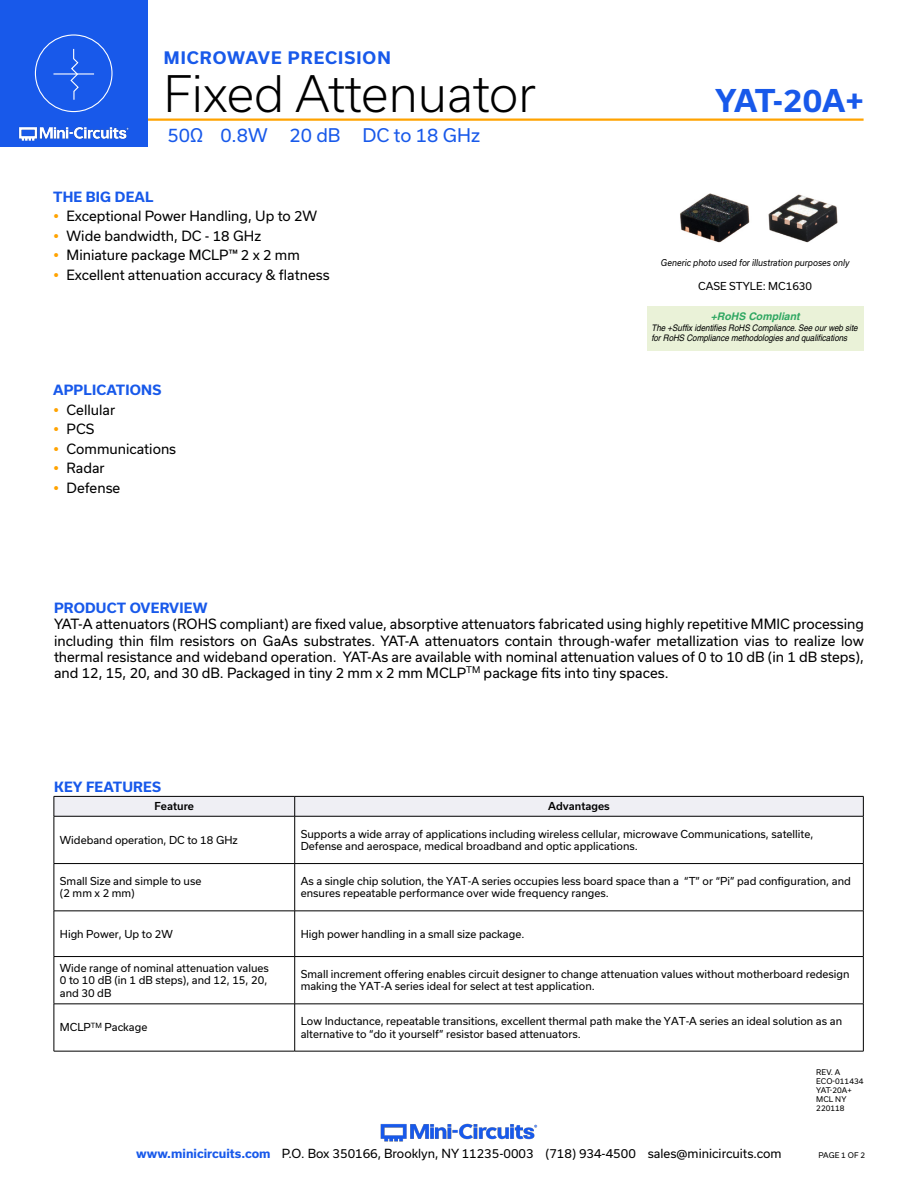
<style>
.page{position:relative;width:918px;height:1188px;background:#fff}
.page>*{position:absolute;margin:0;border:0;box-sizing:border-box;transform-origin:0 0}
.t1{font:300 48px "Usual";color:#000}
.t2{font:700 30px "Usual";letter-spacing:-.045em;color:#1859ea}
.t3{font:18px "Usual";color:#1859ea}
.t4{font:700 16.5px "Usual";letter-spacing:.065em;color:#1859ea}
.t5{font:13.5px/19.5px "Usual";color:#000}
.t6{font:700 13.5px "Usual";letter-spacing:.015em;color:#1859ea}
.t7{font:12px "Usual";color:#000}
.t8{font:10.5px/12.6px "Usual";color:#000}
.t9{font:500 10.5px "Usual";color:#000}
.t10{font:italic 700 10.5px "Helvetica";color:rgb(0 148 68/.8)}
.t11{font:italic 9px/10.8px "Helvetica";letter-spacing:-.005em;color:#000;scale:.9 1}
.t12{font:italic 9px "Usual";color:#000;scale:.9 1}
.t13{font:7.5px/9px "Usual";color:#000}
.s1{font-weight:700;color:#1859ea}
</style>
<div class="page">
<hr style="left:131px;top:118px;width:733px;height:3px;background:#ffa300">
<div style="left:0;top:0;width:147px;height:147px;background:#1859ea"></div>
<hr style="left:917px;top:0;width:1px;height:147px;background:#1859ea">
<img style="left:18px;top:120px;width:131px;height:25px">
<div style="left:35px;top:34px;width:78px;height:78px;border:1px solid #fff;border-radius:50%"></div>
<hr style="left:53px;top:73px;width:41px;height:2px;background:#fff">
<svg style="left:70px;top:48px;width:10px;height:52px"></svg>
<img style="left:380px;top:1123px;width:158px;height:19px">
<svg style="left:54px;top:796px;width:810px;height:20px"></svg>
<hr style="left:54px;top:816px;width:241px;height:1px;background:#000">
<hr style="left:54px;top:816px;width:1px;height:47px;background:#000">
<hr style="left:295px;top:816px;width:569px;height:1px;background:#000">
<hr style="left:294px;top:816px;width:1px;height:47px;background:#000">
<hr style="left:863px;top:816px;width:1px;height:47px;background:#000">
<hr style="left:54px;top:863px;width:241px;height:1px;background:#000">
<hr style="left:54px;top:864px;width:1px;height:47px;background:#000">
<hr style="left:295px;top:863px;width:569px;height:1px;background:#000">
<hr style="left:294px;top:864px;width:1px;height:47px;background:#000">
<hr style="left:863px;top:864px;width:1px;height:47px;background:#000">
<hr style="left:54px;top:911px;width:241px;height:1px;background:#000">
<hr style="left:54px;top:911px;width:1px;height:45px;background:#000">
<hr style="left:295px;top:911px;width:569px;height:1px;background:#000">
<hr style="left:294px;top:911px;width:1px;height:45px;background:#000">
<hr style="left:863px;top:911px;width:1px;height:45px;background:#000">
<hr style="left:54px;top:956px;width:241px;height:1px;background:#000">
<hr style="left:54px;top:957px;width:1px;height:47px;background:#000">
<hr style="left:295px;top:956px;width:569px;height:1px;background:#000">
<hr style="left:294px;top:957px;width:1px;height:47px;background:#000">
<hr style="left:863px;top:957px;width:1px;height:47px;background:#000">
<hr style="left:54px;top:1004px;width:241px;height:1px;background:#000">
<hr style="left:54px;top:1004px;width:1px;height:47px;background:#000">
<hr style="left:295px;top:1004px;width:569px;height:1px;background:#000">
<hr style="left:294px;top:1004px;width:1px;height:47px;background:#000">
<hr style="left:863px;top:1004px;width:1px;height:47px;background:#000">
<hr style="left:54px;top:1051px;width:241px;height:1px;background:#000">
<hr style="left:295px;top:1051px;width:569px;height:1px;background:#000">
<img style="left:680px;top:193px;width:158px;height:50px">
<div style="left:647px;top:306px;width:216px;height:45px;background:#eaf2d8"></div>
<h3 class="t4" style="left:164px;top:49px;width:228px">MICROWAVE PRECISION</h3>
<h1 class="t1" style="left:164px;top:66px;width:374px">Fixed Attenuator</h1>
<h3 class="t3" style="left:167px;top:125px;width:314px">50Ω 0.8W 20 dB DC to 18 GHz</h3>
<p class="t6" style="left:53px;top:189px;width:102px">THE BIG DEAL</p>
<p class="t5" style="left:67px;top:206px;width:265px">Exceptional Power Handling, Up to 2W Wide bandwidth, DC - 18 GHz<br>Miniature package MCLP™ 2 x 2 mm Excellent attenuation accuracy &amp; flatness</p>
<p class="t6" style="left:53px;top:382px;width:110px">APPLICATIONS</p>
<p class="t5" style="left:67px;top:400px;width:111px">Cellular<br>PCS<br>Communications<br>Radar<br>Defense</p>
<h2 class="t2" style="left:715px;top:83px;width:150px">YAT-20A+</h2>
<p class="t12" style="left:661px;top:257px;width:211px">Generic photo used for illustration purposes only</p>
<p class="t8" style="left:698px;top:280px;width:115px">CASE STYLE: MC1630</p>
<p class="t10" style="left:711px;top:310px;width:90px">+RoHS Compliant</p>
<p class="t11" style="left:652px;top:322px;width:231px">The +Suffix identifies RoHS Compliance. See our web site for RoHS Compliance methodologies and qualifications</p>
<p class="t6" style="left:54px;top:600px;width:155px">PRODUCT OVERVIEW</p>
<p class="t5" style="left:54px;top:616px;width:811px;line-height:16.2px;text-align:justify">YAT-A attenuators (ROHS compliant) are fixed value, absorptive attenuators fabricated using highly repetitive MMIC processing including thin film resistors on GaAs substrates. YAT-A attenuators contain through-wafer metallization vias to realize low thermal resistance and wideband operation. YAT-As are available with nominal attenuation values of 0 to 10 dB (in 1 dB steps), and 12, 15, 20, and 30 dB. Packaged in tiny 2 mm x 2 mm MCLP<sup>TM</sup> package fits into tiny spaces.</p>
<p class="t6" style="left:54px;top:779px;width:108px">KEY FEATURES</p>
<p class="t9" style="left:154px;top:800px;width:41px">Feature</p>
<p class="t9" style="left:548px;top:800px;width:63px">Advantages</p>
<p class="t8" style="left:60px;top:834px;width:180px">Wideband operation, DC to 18 GHz</p>
<p class="t8" style="left:301px;top:827px;width:514px">Supports a wide array of applications including wireless cellular, microwave Communications, satellite,<br>Defense and aerospace, medical broadband and optic applications.</p>
<p class="t8" style="left:60px;top:875px;width:143px">Small Size and simple to use (2 mm x 2 mm)</p>
<p class="t8" style="left:301px;top:875px;width:552px">As a single chip solution, the YAT-A series occupies less board space than a “T” or “Pi” pad configuration, and ensures repeatable performance over wide frequency ranges.</p>
<p class="t8" style="left:60px;top:927px;width:114px">High Power, Up to 2W</p>
<p class="t8" style="left:301px;top:927px;width:225px">High power handling in a small size package.</p>
<p class="t8" style="left:60px;top:961px;width:211px">Wide range of nominal attenuation values<br>0 to 10 dB (in 1 dB steps), and 12, 15, 20, and 30 dB</p>
<p class="t8" style="left:301px;top:968px;width:550px">Small increment offering enables circuit designer to change attenuation values without motherboard redesign making the YAT-A series ideal for select at test application.</p>
<p class="t8" style="left:60px;top:1021px;width:89px">MCLP<sup>TM</sup> Package</p>
<p class="t8" style="left:301px;top:1015px;width:543px">Low Inductance, repeatable transitions, excellent thermal path make the YAT-A series an ideal solution as an alternative to “do it yourself” resistor based attenuators.</p>
<p class="t13" style="left:816px;top:1068px;width:49px">REV. A<br>ECO-011434<br>YAT-20A+<br>MCL NY<br>220118</p>
<p class="t7" style="left:136px;top:1146px;width:647px"><span class="s1">www.minicircuits.com</span> P.O. Box 350166, Brooklyn, NY 11235-0003 (718) 934-4500 sales@minicircuits.com</p>
<p class="t13" style="left:819px;top:1151px;width:48px">PAGE 1 OF 2</p>
</div>
